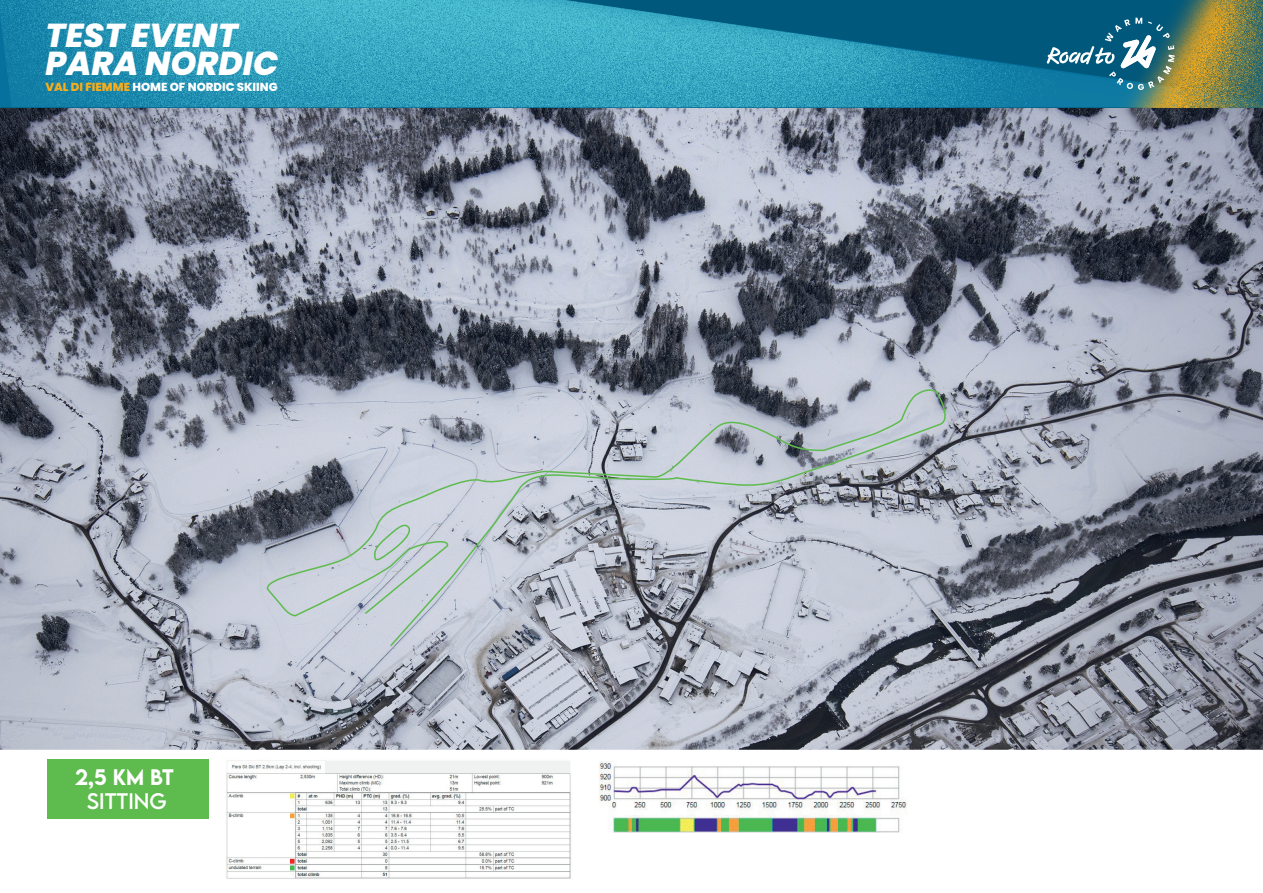
<style>
.page{position:relative;width:1263px;height:893px;background:#fff}
.page>*{position:absolute;margin:0;border:0;box-sizing:border-box;transform-origin:0 0}
.t1{font:italic 800 33.15px/27.3px "Poppins";color:#fff}
.t2{font:20.1px "LEMONMILK";color:#fff}
.t3{font:500 20.1px "LEMONMILK";color:#fff}
.t4{font:800 11.7px "Poppins";color:#fff}
.s1{color:#faad19}
</style>
<div class="page">
<img style="left:0;top:107px;width:1263px;height:643px">
<img style="left:0;top:0;width:873px;height:107px">
<img style="left:873px;top:0;width:390px;height:107px">
<svg style="left:1047px;top:18px;width:128px;height:72px;background:#327991"></svg>
<svg style="left:267px;top:389px;width:679px;height:257px;background:#b2b9c4"></svg>
<div style="left:47px;top:759px;width:162px;height:59px;background:#5ebb4e"></div>
<img style="left:226px;top:760px;width:345px;height:119px">
<img style="left:599px;top:761px;width:308px;height:72px">
<svg style="left:373px;top:523px;width:43px;height:39px;background:#bfcfcc"></svg>
<h1 class="t1" style="left:45px;top:22px;width:234px">TEST EVENT<br>PARA NORDIC</h1>
<p class="t4" style="left:45px;top:80px;width:234px"><span class="s1">VAL DI FIEMME</span> HOME OF NORDIC SKIING</p>
<h2 class="t3" style="left:78px;top:763px;width:28px">1,2</h2>
<h2 class="t3" style="left:148px;top:763px;width:30px">CC</h2>
<h2 class="t2" style="left:74px;top:787px;width:108px">STANDING</h2>
<h2 class="t3" style="left:75px;top:764px;width:101px">2,5 KM BT</h2>
<h2 class="t2" style="left:87px;top:788px;width:81px">SITTING</h2>
</div>
